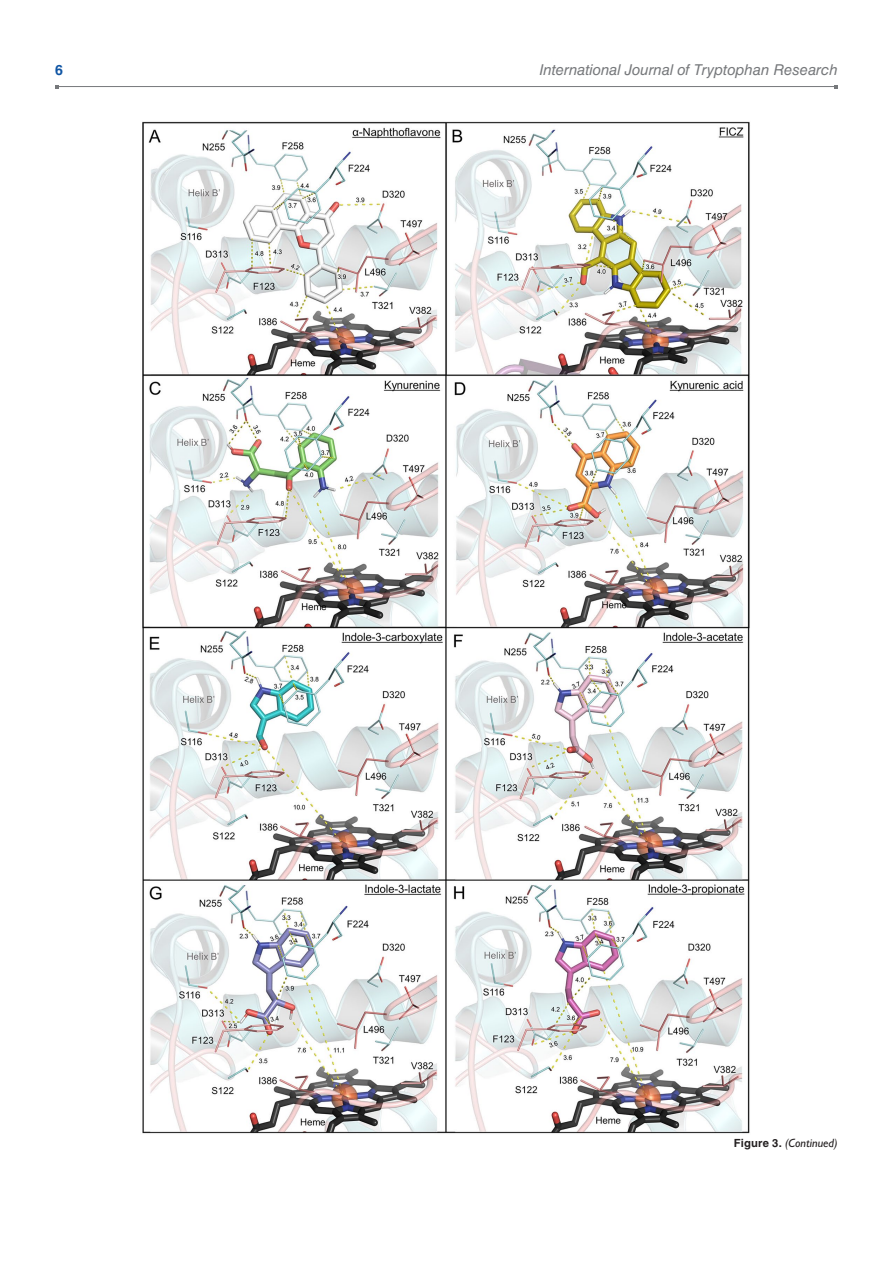
<style>
.page{position:relative;width:893px;height:1263px;background:#fff}
.page>*{position:absolute;margin:0;border:0;box-sizing:border-box;transform-origin:0 0}
.t1{font:italic 15px "Helvetica LT Std";letter-spacing:-.005em;color:#76787b}
.t2{font:700 14.25px "Helvetica LT Std";color:#1055a4}
.t3{font:italic 500 12px "Gill Sans MT Pro";color:#231f20}
.s1{font-family:"Helvetica LT Std";font-weight:700;font-style:normal;font-size:11.25px}
</style>
<div class="page">
<hr style="left:57px;top:86px;width:779px;height:1px;background:#76787b">
<img style="left:142px;top:121px;width:608px;height:1013px">
<p class="t2" style="left:55px;top:61px;width:9px">6</p>
<p class="t1" style="left:540px;top:61px;width:300px">International Journal of Tryptophan Research</p>
<p class="t3" style="left:734px;top:1136px;width:105px"><span class="s1">Figure 3.</span> (Continued)</p>
</div>
